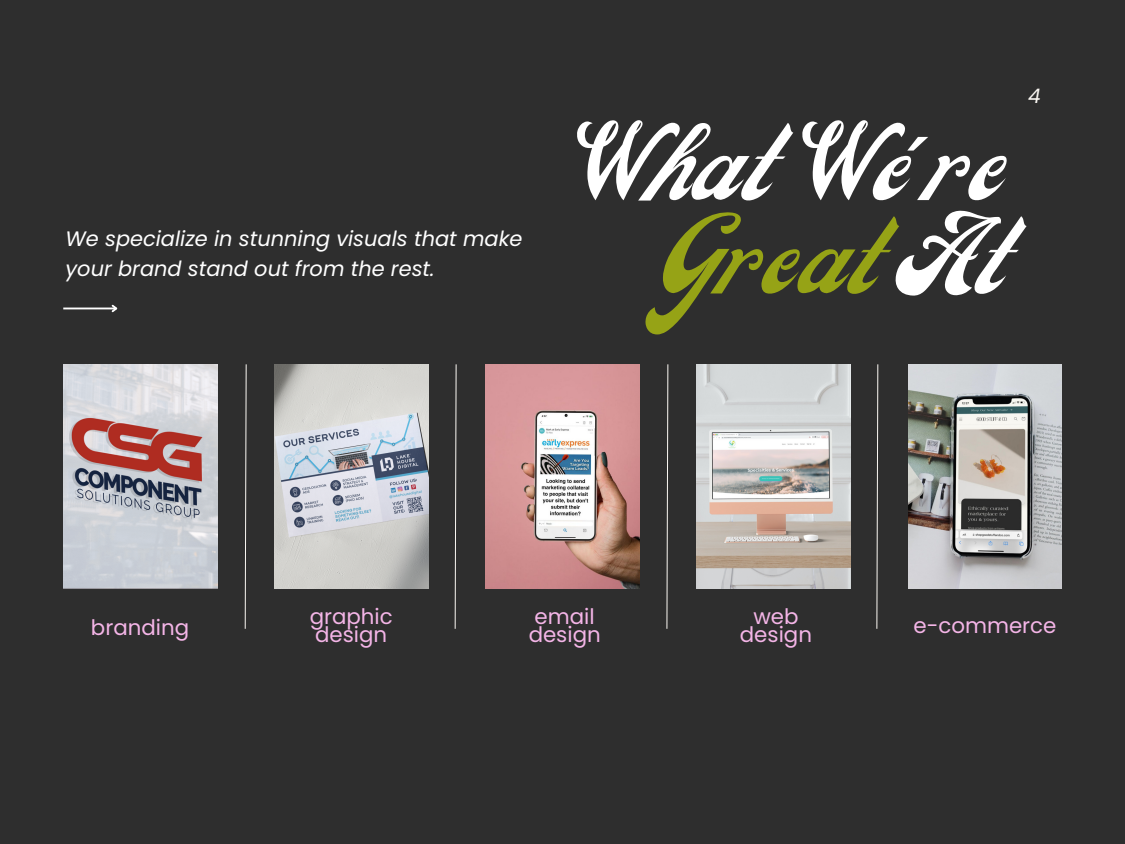
<style>
.page{position:relative;width:1125px;height:844px;background:#2e2e2e}
.page>*{position:absolute;margin:0;border:0;box-sizing:border-box;transform-origin:0 0}
.t1{font:84.2px/93.4px "Carlsonscript";color:#fff;text-align:right}
.t2{font:21.35px/18px "Poppins";color:#f4b5e7}
.t3{font:italic 20.9px/29.2px "Poppins";color:#fff}
.t4{font:italic 20px "Poppins";color:#faf7f2}
.s1{color:#96a316}
</style>
<div class="page">
<img style="left:63px;top:364px;width:154px;height:224px">
<svg style="left:244px;top:364px;width:3px;height:265px"></svg>
<hr style="left:63px;top:307px;width:53px;height:2px;background:#fff">
<svg style="left:110px;top:304px;width:8px;height:9px"></svg>
<img style="left:274px;top:364px;width:154px;height:224px">
<img style="left:486px;top:364px;width:153px;height:224px">
<img style="left:697px;top:364px;width:154px;height:224px">
<img style="left:908px;top:364px;width:154px;height:224px">
<svg style="left:454px;top:364px;width:3px;height:265px"></svg>
<svg style="left:666px;top:364px;width:3px;height:265px"></svg>
<svg style="left:876px;top:364px;width:3px;height:265px"></svg>
<p class="t3" style="left:66px;top:224px;width:458px">We specialize in stunning visuals that make your brand stand out from the rest.</p>
<p class="t4" style="left:1028px;top:82px;width:14px">4</p>
<p class="t1" style="left:581px;top:133px;width:426px">What We're<br><span class="s1">Great</span> At</p>
<p class="t2" style="left:91px;top:619px;width:100px">branding</p>
<p class="t2" style="left:310px;top:607px;width:85px">graphic design</p>
<p class="t2" style="left:529px;top:607px;width:74px">email design</p>
<p class="t2" style="left:740px;top:607px;width:74px;text-align:center">web design</p>
<p class="t2" style="left:913px;top:616px;width:144px">e-commerce</p>
</div>
